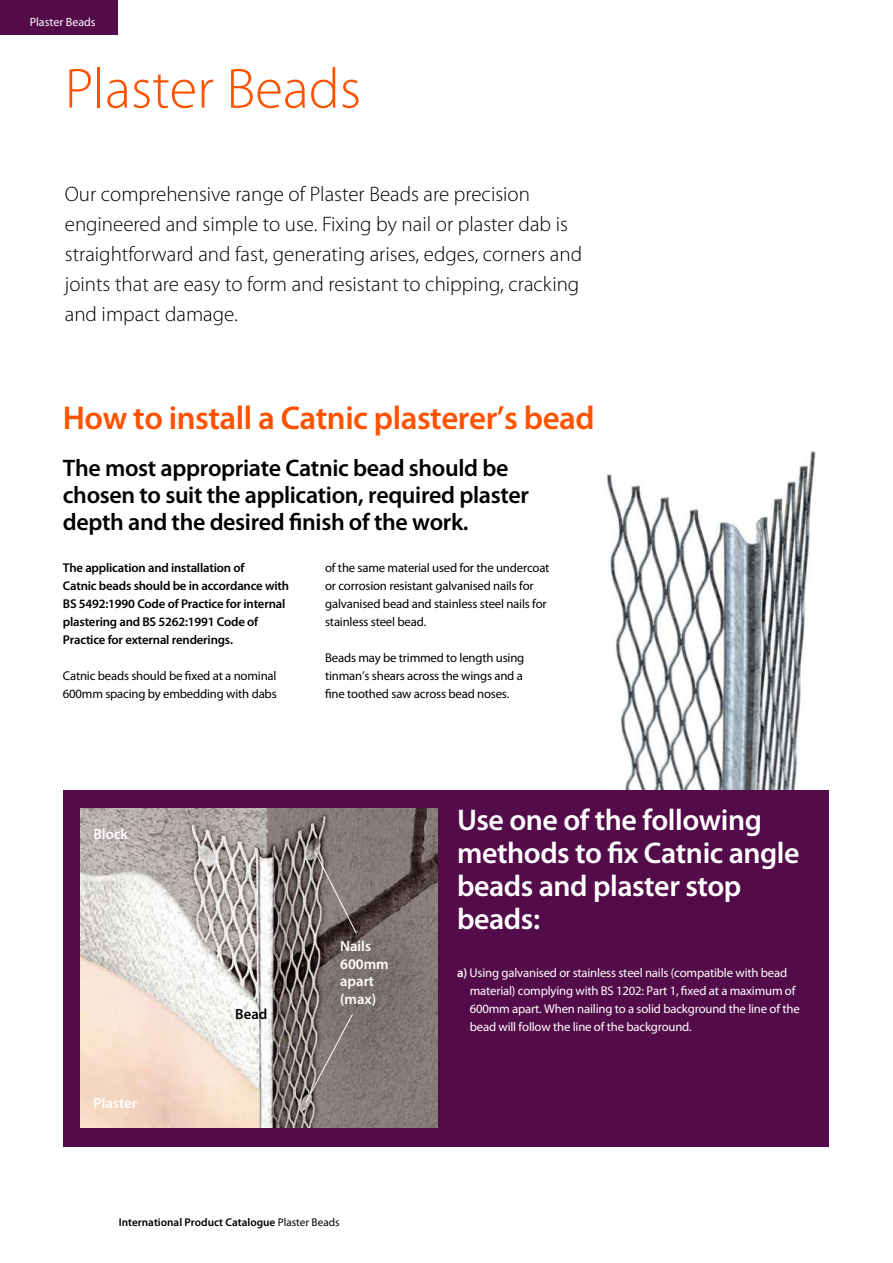
<style>
.page{position:relative;width:893px;height:1263px;background:#fff}
.page>*{position:absolute;margin:0;border:0;box-sizing:border-box;transform-origin:0 0}
.t1{font:300 57px "Myriad Pro";color:#ff5200}
.t2{font:600 33px "Myriad Pro";letter-spacing:-.015em;color:#ff5200}
.t3{font:600 30px/33px "Myriad Pro";letter-spacing:-.015em;color:#fff}
.t4{font:600 24px/27px "Myriad Pro";letter-spacing:-.015em;color:#000}
.t5{font:300 21px/30px "Myriad Pro";color:#000}
.t6{font:600 14.7px/17.7px "Myriad Pro";color:#fff}
.t7{font:600 14.7px "Myriad Pro";color:#000}
.t8{font:12.75px/18px "Myriad Pro";letter-spacing:-.015em;color:#000}
.t9{font:12.75px/18px "Myriad Pro";letter-spacing:-.015em;color:#fff}
.t10{font:600 12.75px/18px "Myriad Pro";letter-spacing:-.015em;color:#000}
.t11{font:12px "Myriad Pro";color:#fff}
.t12{font:600 11.25px "Myriad Pro";color:#000}
.s1{font-weight:400}
.s2{font-weight:600}
</style>
<div class="page">
<img style="left:607px;top:451px;width:209px;height:339px">
<div style="left:64px;top:790px;width:765px;height:356px;background:#530b49"></div>
<div style="left:0;top:0;width:117px;height:35px;background:#530b49"></div>
<img style="left:81px;top:808px;width:357px;height:320px">
<svg style="left:314px;top:851px;width:43px;height:83px;background:#7e7472"></svg>
<svg style="left:305px;top:1014px;width:48px;height:89px;background:#827876"></svg>
<p class="t11" style="left:30px;top:15px;width:67px">Plaster Beads</p>
<h1 class="t1" style="left:65px;top:57px;width:298px">Plaster Beads</h1>
<p class="t5" style="left:65px;top:180px;width:519px">Our comprehensive range of Plaster Beads are precision engineered and simple to use. Fixing by nail or plaster dab is straightforward and fast, generating arises, edges, corners and joints that are easy to form and resistant to chipping, cracking and impact damage.</p>
<h2 class="t2" style="left:63px;top:397px;width:533px">How to install a Catnic plasterer’s bead</h2>
<h3 class="t4" style="left:63px;top:454px;width:468px">The most appropriate Catnic bead should be chosen to suit the application, required plaster depth and the desired finish of the work.</h3>
<p class="t10" style="left:63px;top:558px;width:228px">The application and installation of<br>Catnic beads should be in accordance with BS 5492:1990 Code of Practice for internal plastering and BS 5262:1991 Code of Practice for external renderings.</p>
<p class="t8" style="left:63px;top:666px;width:215px">Catnic beads should be fixed at a nominal<br>600mm spacing by embedding with dabs</p>
<p class="t8" style="left:325px;top:558px;width:226px">of the same material used for the undercoat or corrosion resistant galvanised nails for galvanised bead and stainless steel nails for stainless steel bead.</p>
<p class="t8" style="left:325px;top:648px;width:201px;text-align:justify">Beads may be trimmed to length using tinman’s shears across the wings and a fine toothed saw across bead noses.</p>
<p class="t6" style="left:93px;top:825px;width:36px">Block</p>
<p class="t6" style="left:93px;top:1094px;width:45px">Plaster</p>
<p class="t7" style="left:235px;top:1005px;width:34px">Bead</p>
<p class="t6" style="left:340px;top:937px;width:50px">Nails<br>600mm apart (max)</p>
<p class="t12" style="left:119px;top:1215px;width:222px">International Product Catalogue <span class="s1">Plaster Beads</span></p>
<h3 class="t3" style="left:457px;top:803px;width:344px">Use one of the following methods to fix Catnic angle beads and plaster stop beads:</h3>
<p class="t9" style="left:470px;top:964px;width:331px;text-indent:-13px"><span class="s2">a)</span> Using galvanised or stainless steel nails (compatible with bead material) complying with BS 1202: Part 1, fixed at a maximum of 600mm apart. When nailing to a solid background the line of the bead will follow the line of the background.</p>
</div>
